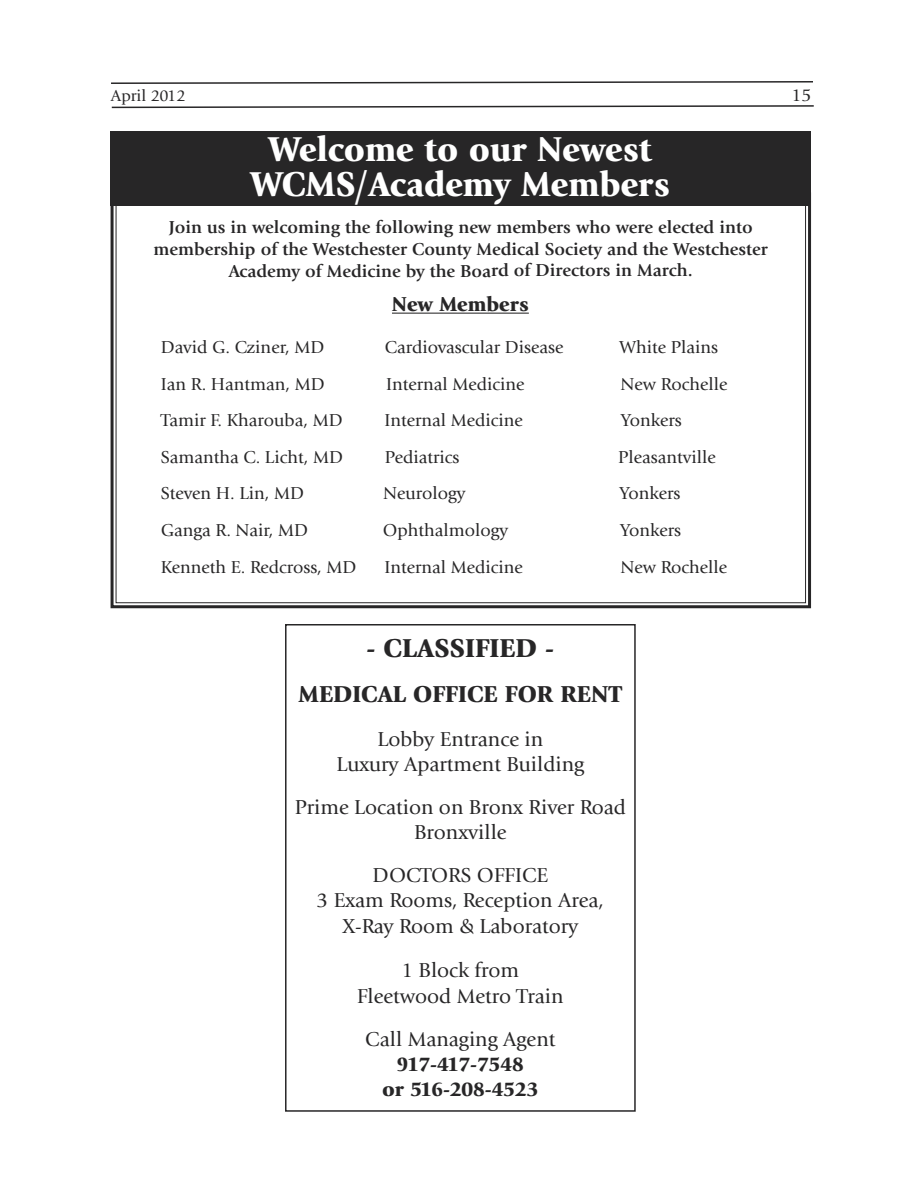
<style>
.page{position:relative;width:918px;height:1188px;background:#fff}
.page>*{position:absolute;margin:0;border:0;box-sizing:border-box;transform-origin:0 0}
.t1{font:900 36px/34.5px "Giovanni Std";color:#fff;text-align:center}
.t2{font:900 27px "Giovanni Std";color:#272627}
.t3{font:900 24px "Giovanni Std";color:#272627}
.t4{font:21px/25.2px "Giovanni Std";color:#272627;text-align:center}
.t5{font:900 21px/25.2px "Giovanni Std";color:#272627;text-align:center}
.t6{font:18px "Giovanni Std";color:#272627}
.t7{font:700 18px/21.6px "Giovanni Std";color:#272627;text-align:center}
.t8{font:16.5px "Giovanni Std";color:#272627}
</style>
<div class="page">
<svg style="left:111px;top:81px;width:702px;height:3px"></svg>
<svg style="left:111px;top:105px;width:703px;height:4px"></svg>
<div style="left:111px;top:192px;width:700px;height:416px;border:3px solid #272627"></div>
<div style="left:111px;top:131px;width:700px;height:75px;background:#272627"></div>
<hr style="left:392px;top:313px;width:137px;height:1px;background:#272627">
<div style="left:285px;top:624px;width:351px;height:488px;border:2px solid #272627"></div>
<p class="t8" style="left:111px;top:89px;width:76px">April 2012</p>
<p class="t6" style="left:792px;top:88px;width:22px">15</p>
<h1 class="t1" style="left:250px;top:135px;width:421px">Welcome to our Newest<br>WCMS/Academy Members</h1>
<p class="t7" style="left:154px;top:218px;width:616px">Join us in welcoming the following new members who were elected into membership of the Westchester County Medical Society and the Westchester<br>Academy of Medicine by the Board of Directors in March.</p>
<p class="t5" style="left:392px;top:293px;width:138px">New Members</p>
<p class="t6" style="left:161px;top:340px;width:165px">David G. Cziner, MD</p>
<p class="t6" style="left:385px;top:340px;width:180px">Cardiovascular Disease</p>
<p class="t6" style="left:620px;top:340px;width:100px">White Plains</p>
<p class="t6" style="left:161px;top:377px;width:166px">Ian R. Hantman, MD</p>
<p class="t6" style="left:386px;top:377px;width:140px">Internal Medicine</p>
<p class="t6" style="left:621px;top:377px;width:108px">New Rochelle</p>
<p class="t6" style="left:161px;top:413px;width:183px">Tamir F. Kharouba, MD</p>
<p class="t6" style="left:385px;top:413px;width:140px">Internal Medicine</p>
<p class="t6" style="left:621px;top:413px;width:63px">Yonkers</p>
<p class="t6" style="left:161px;top:450px;width:184px">Samantha C. Licht, MD</p>
<p class="t6" style="left:385px;top:450px;width:76px">Pediatrics</p>
<p class="t6" style="left:618px;top:450px;width:99px">Pleasantville</p>
<p class="t6" style="left:161px;top:486px;width:145px">Steven H. Lin, MD</p>
<p class="t6" style="left:383px;top:486px;width:84px">Neurology</p>
<p class="t6" style="left:619px;top:486px;width:63px">Yonkers</p>
<p class="t6" style="left:161px;top:523px;width:149px">Ganga R. Nair, MD</p>
<p class="t6" style="left:383px;top:523px;width:127px">Ophthalmology</p>
<p class="t6" style="left:620px;top:523px;width:63px">Yonkers</p>
<p class="t6" style="left:161px;top:560px;width:197px">Kenneth E. Redcross, MD</p>
<p class="t6" style="left:384px;top:560px;width:140px">Internal Medicine</p>
<p class="t6" style="left:621px;top:560px;width:108px">New Rochelle</p>
<h2 class="t2" style="left:367px;top:637px;width:189px">- CLASSIFIED -</h2>
<h3 class="t3" style="left:299px;top:685px;width:325px">MEDICAL OFFICE FOR RENT</h3>
<p class="t4" style="left:337px;top:728px;width:249px">Lobby Entrance in<br>Luxury Apartment Building</p>
<p class="t4" style="left:295px;top:796px;width:333px">Prime Location on Bronx River Road<br>Bronxville</p>
<p class="t4" style="left:317px;top:864px;width:289px">DOCTORS OFFICE<br>3 Exam Rooms, Reception Area,<br>X-Ray Room &amp; Laboratory</p>
<p class="t4" style="left:357px;top:960px;width:208px">1 Block from<br>Fleetwood Metro Train</p>
<p class="t4" style="left:365px;top:1028px;width:192px">Call Managing Agent</p>
<p class="t5" style="left:382px;top:1053px;width:158px">917-417-7548<br>or 516-208-4523</p>
</div>
